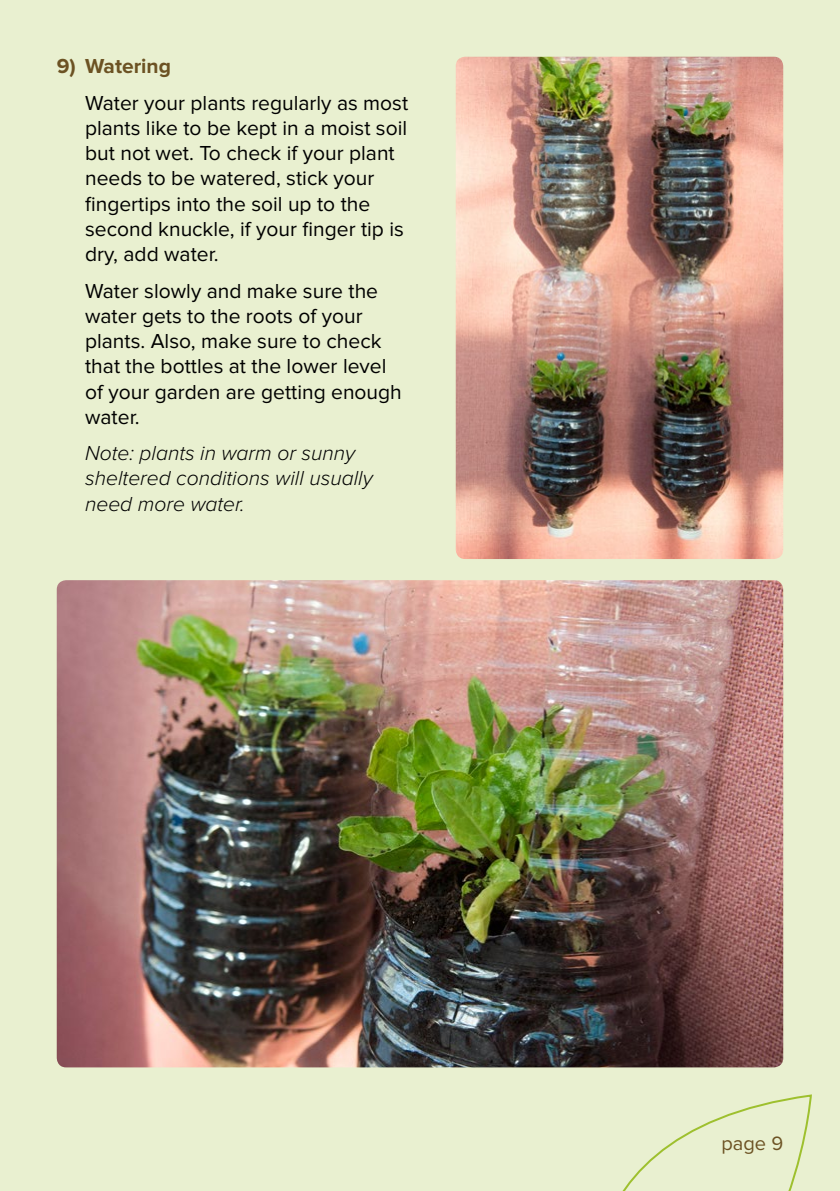
<style>
.page{position:relative;width:840px;height:1191px;background:#fff}
.page>*{position:absolute;margin:0;border:0;box-sizing:border-box;transform-origin:0 0}
.t1{font:21px/25.2px "Proxima Nova";color:#000}
.t2{font:italic 300 21px/25.2px "Proxima Nova";color:#000}
.t3{font:700 21px "Proxima Nova";color:#6c5223}
.t4{font:20px "Proxima Nova";color:#6c5223}
</style>
<div class="page">
<div style="left:0;top:0;width:839px;height:1191px;background:#e9f0d0"></div>
<img style="left:455px;top:57px;width:327px;height:502px">
<img style="left:57px;top:580px;width:725px;height:487px">
<svg style="left:622px;top:1095px;width:190px;height:96px"></svg>
<p class="t3" style="left:57px;top:54px;width:116px">9) Watering</p>
<p class="t1" style="left:85px;top:91px;width:324px">Water your plants regularly as most plants like to be kept in a moist soil but not wet. To check if your plant needs to be watered, stick your fingertips into the soil up to the second knuckle, if your finger tip is dry, add water.</p>
<p class="t1" style="left:85px;top:278px;width:318px">Water slowly and make sure the water gets to the roots of your plants. Also, make sure to check that the bottles at the lower level of your garden are getting enough water.</p>
<p class="t2" style="left:85px;top:441px;width:289px">Note: plants in warm or sunny sheltered conditions will usually need more water.</p>
<p class="t4" style="left:721px;top:1132px;width:63px">page 9</p>
</div>
